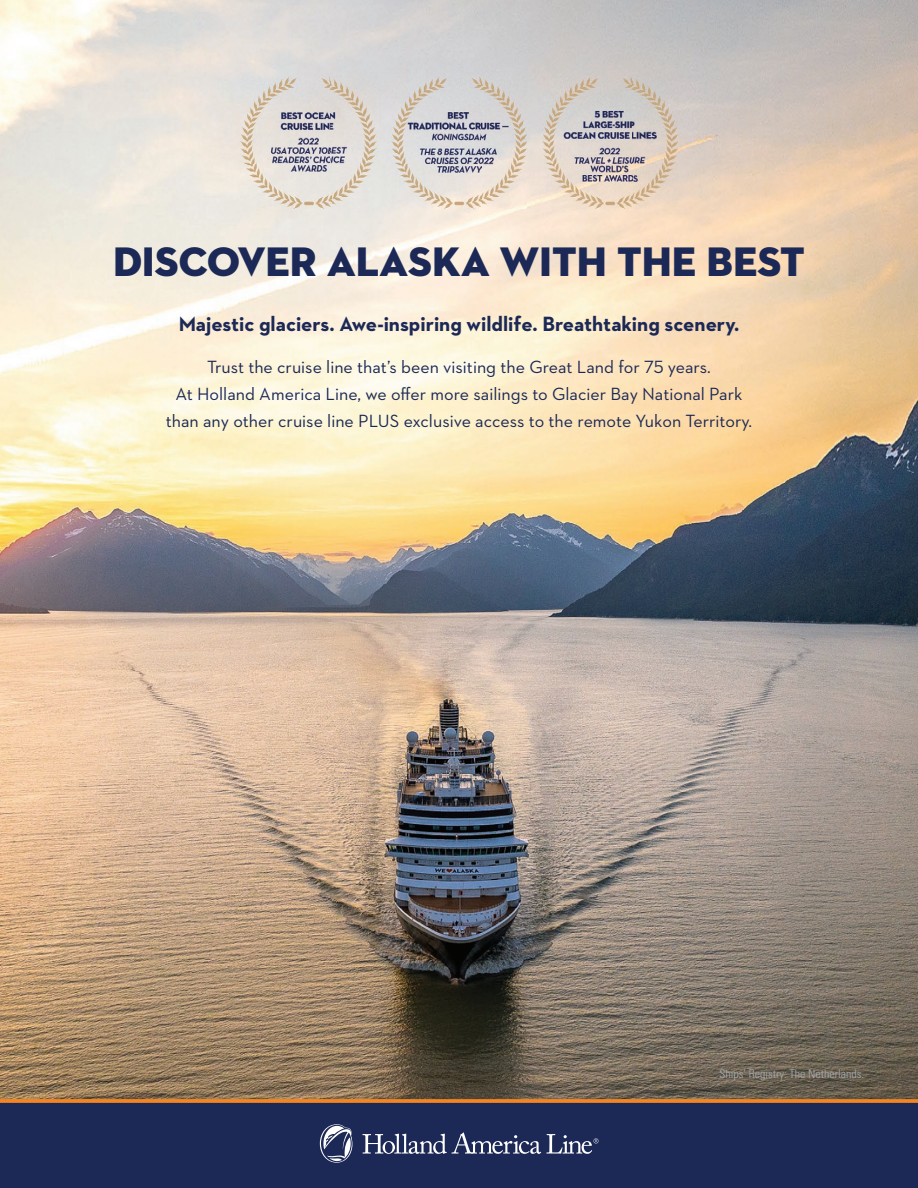
<style>
.page{position:relative;width:918px;height:1188px;background:#fff}
.page>*{position:absolute;margin:0;border:0;box-sizing:border-box;transform-origin:0 0}
.t1{font:42px "Neutraface 2 Display Titling";color:#1c2956}
.t2{font:700 21px "Neutraface 2 Text";color:#1c2956}
.t3{font:18px/27px "Neutraface 2 Text";color:#1c2956;text-align:center}
.t4{font:300 condensed 12px "Univers LT Std";color:#a7abb0}
</style>
<div class="page">
<img style="left:0;top:0;width:918px;height:1099px">
<div style="left:0;top:1102px;width:918px;height:86px;background:#1c2956"></div>
<svg style="left:0;top:1099px;width:918px;height:4px;background:#ea8022"></svg>
<svg style="left:320px;top:1124px;width:33px;height:39px"></svg>
<svg style="left:363px;top:1132px;width:178px;height:22px"></svg>
<svg style="left:547px;top:1134px;width:51px;height:20px"></svg>
<img style="left:240px;top:77px;width:136px;height:131px">
<img style="left:391px;top:77px;width:136px;height:131px">
<img style="left:542px;top:77px;width:136px;height:131px">
<p class="t1" style="left:113px;top:235px;width:693px">DISCOVER ALASKA WITH THE BEST</p>
<p class="t2" style="left:179px;top:311px;width:562px">Majestic glaciers. Awe-inspiring wildlife. Breathtaking scenery.</p>
<p class="t3" style="left:166px;top:353px;width:588px">Trust the cruise line that’s been visiting the Great Land for 75 years.<br>At Holland America Line, we offer more sailings to Glacier Bay National Park than any other cruise line PLUS exclusive access to the remote Yukon Territory.</p>
<p class="t4" style="left:719px;top:1066px;width:146px">Ships’ Registry: The Netherlands.</p>
</div>
